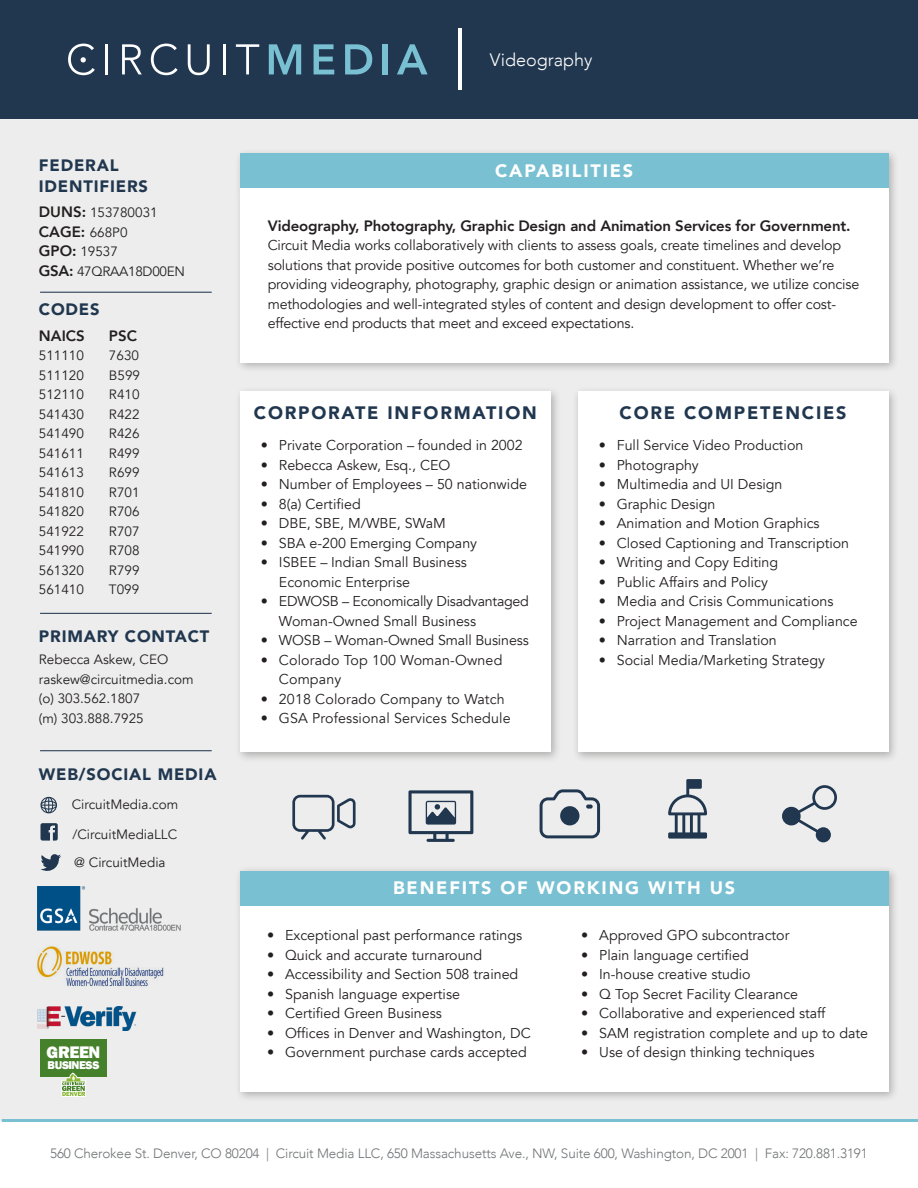
<style>
.page{position:relative;width:918px;height:1188px;background:#ecedec}
.page>*{position:absolute;margin:0;border:0;box-sizing:border-box;transform-origin:0 0}
.t1{font:900 18px "Avenir";letter-spacing:.1em;color:#21374f}
.t2{font:900 18px "Avenir";letter-spacing:.1em;color:#fff}
.t3{font:300 18px "Avenir";color:#fff}
.t4{font:800 17.25px "Franklin Gothic";letter-spacing:-.02em;color:#fff}
.t5{font:900 16.5px/21px "Avenir";letter-spacing:.05em;color:#21374f}
.t6{font:800 15px "Avenir";letter-spacing:-.01em;color:#231f20}
.t7{font:14.25px/19.5px "Avenir";color:#231f20}
.t8{font:14.25px/19.5px "Avenir";letter-spacing:-.02em;color:#231f20}
.t9{font:13.5px/19.5px "Avenir";color:#231f20}
.t10{font:300 13.5px "Avenir";letter-spacing:-.01em;color:#707375}
.t11{font:13.5px "Avenir";letter-spacing:-.02em;color:#231f20}
.t12{font:800 11.55px "Franklin Gothic";letter-spacing:-.02em;color:#fff}
.s1{font-weight:800;font-size:15px}
.s2{font-weight:400;font-size:13.5px}
</style>
<div class="page">
<div style="left:234px;top:148px;width:665px;height:225px;background:#231f20;opacity:.3"></div>
<div style="left:240px;top:155px;width:648px;height:207px;background:#fff"></div>
<div style="left:240px;top:154px;width:648px;height:34px;background:#79c0d2"></div>
<div style="left:0;top:1122px;width:918px;height:66px;background:#fff"></div>
<div style="left:0;top:0;width:918px;height:119px;background:#21374f"></div>
<svg style="left:68px;top:44px;width:27px;height:31px"></svg>
<hr style="left:105px;top:44px;width:3px;height:30px;background:#fff">
<svg style="left:122px;top:44px;width:20px;height:30px"></svg>
<svg style="left:151px;top:44px;width:27px;height:31px"></svg>
<svg style="left:188px;top:44px;width:22px;height:31px"></svg>
<hr style="left:223px;top:44px;width:3px;height:30px;background:#fff">
<svg style="left:236px;top:44px;width:23px;height:30px"></svg>
<svg style="left:269px;top:44px;width:32px;height:30px"></svg>
<svg style="left:314px;top:44px;width:20px;height:30px"></svg>
<svg style="left:345px;top:44px;width:27px;height:30px"></svg>
<div style="left:383px;top:44px;width:5px;height:30px;background:#79c0d2"></div>
<svg style="left:397px;top:44px;width:31px;height:30px"></svg>
<svg style="left:40px;top:797px;width:17px;height:16px"></svg>
<svg style="left:41px;top:854px;width:20px;height:17px"></svg>
<svg style="left:40px;top:823px;width:18px;height:18px"></svg>
<div style="left:40px;top:1039px;width:67px;height:38px;background:#45802a"></div>
<svg style="left:61px;top:1072px;width:25px;height:25px"></svg>
<img style="left:37px;top:886px;width:144px;height:45px">
<hr style="left:459px;top:29px;width:3px;height:61px;background:#fff">
<div style="left:234px;top:866px;width:665px;height:237px;background:#231f20;opacity:.3"></div>
<div style="left:240px;top:871px;width:648px;height:221px;background:#fff"></div>
<div style="left:240px;top:871px;width:648px;height:34px;background:#79c0d2"></div>
<hr style="left:2px;top:1119px;width:916px;height:3px;background:#79c0d2">
<hr style="left:40px;top:613px;width:172px;height:1px;background:#21374f">
<hr style="left:40px;top:292px;width:172px;height:1px;background:#21374f">
<hr style="left:40px;top:750px;width:172px;height:1px;background:#21374f">
<img style="left:38px;top:1007px;width:98px;height:23px">
<img style="left:37px;top:946px;width:127px;height:41px">
<div style="left:234px;top:386px;width:327px;height:377px;background:#231f20;opacity:.3"></div>
<div style="left:240px;top:391px;width:311px;height:361px;background:#fff"></div>
<div style="left:572px;top:386px;width:327px;height:377px;background:#231f20;opacity:.3"></div>
<div style="left:578px;top:391px;width:310px;height:361px;background:#fff"></div>
<svg style="left:668px;top:779px;width:39px;height:60px"></svg>
<svg style="left:408px;top:790px;width:65px;height:52px"></svg>
<svg style="left:540px;top:789px;width:60px;height:49px"></svg>
<svg style="left:292px;top:795px;width:64px;height:45px"></svg>
<svg style="left:782px;top:785px;width:55px;height:57px"></svg>
<p class="t5" style="left:39px;top:155px;width:111px">FEDERAL<br>IDENTIFIERS</p>
<p class="t9" style="left:39px;top:203px;width:120px"><span class="s1">DUNS:</span> 153780031</p>
<p class="t6" style="left:39px;top:220px;width:90px">CAGE: <span class="s2">668P0</span></p>
<p class="t9" style="left:39px;top:242px;width:81px"><span class="s1">GPO:</span> 19537</p>
<p class="t11" style="left:39px;top:263px;width:148px"><span class="s1">GSA:</span> 47QRAA18D00EN</p>
<p class="t5" style="left:39px;top:298px;width:62px">CODES</p>
<p class="t6" style="left:39px;top:324px;width:47px">NAICS</p>
<p class="t9" style="left:39px;top:346px;width:47px">511110</p>
<p class="t9" style="left:39px;top:366px;width:47px">511120</p>
<p class="t9" style="left:39px;top:385px;width:47px">512110</p>
<p class="t9" style="left:39px;top:405px;width:47px">541430</p>
<p class="t9" style="left:39px;top:424px;width:47px">541490</p>
<p class="t9" style="left:39px;top:444px;width:47px">541611</p>
<p class="t9" style="left:39px;top:463px;width:47px">541613</p>
<p class="t9" style="left:39px;top:483px;width:47px">541810</p>
<p class="t9" style="left:39px;top:502px;width:47px">541820</p>
<p class="t9" style="left:39px;top:522px;width:47px">541922</p>
<p class="t9" style="left:39px;top:541px;width:47px">541990</p>
<p class="t9" style="left:39px;top:561px;width:47px">561320</p>
<p class="t9" style="left:39px;top:580px;width:47px">561410</p>
<p class="t6" style="left:109px;top:324px;width:30px">PSC</p>
<p class="t9" style="left:109px;top:346px;width:32px">7630</p>
<p class="t9" style="left:109px;top:366px;width:33px">B599</p>
<p class="t9" style="left:109px;top:385px;width:32px">R410</p>
<p class="t9" style="left:109px;top:405px;width:32px">R422</p>
<p class="t9" style="left:109px;top:424px;width:32px">R426</p>
<p class="t9" style="left:109px;top:444px;width:32px">R499</p>
<p class="t9" style="left:109px;top:463px;width:32px">R699</p>
<p class="t9" style="left:109px;top:483px;width:32px">R701</p>
<p class="t9" style="left:109px;top:502px;width:32px">R706</p>
<p class="t9" style="left:109px;top:522px;width:32px">R707</p>
<p class="t9" style="left:109px;top:541px;width:32px">R708</p>
<p class="t9" style="left:109px;top:561px;width:32px">R799</p>
<p class="t9" style="left:109px;top:580px;width:32px">T099</p>
<p class="t5" style="left:39px;top:625px;width:172px">PRIMARY CONTACT</p>
<p class="t9" style="left:39px;top:650px;width:156px">Rebecca Askew, CEO raskew@circuitmedia.com (o) 303.562.1807<br>(m) 303.888.7925</p>
<p class="t5" style="left:39px;top:763px;width:179px">WEB/SOCIAL MEDIA</p>
<p class="t9" style="left:72px;top:795px;width:108px">CircuitMedia.com</p>
<p class="t9" style="left:72px;top:825px;width:106px">/CircuitMediaLLC</p>
<p class="t9" style="left:74px;top:853px;width:93px">@ CircuitMedia</p>
<p class="t4" style="left:47px;top:1041px;width:55px">GREEN</p>
<p class="t12" style="left:48px;top:1057px;width:53px">BUSINESS</p>
<p class="t3" style="left:490px;top:49px;width:104px">Videography</p>
<p class="t2" style="left:495px;top:155px;width:140px">CAPABILITIES</p>
<p class="t6" style="left:268px;top:214px;width:584px">Videography, Photography, Graphic Design and Animation Services for Government.</p>
<p class="t7" style="left:268px;top:236px;width:593px">Circuit Media works collaboratively with clients to assess goals, create timelines and develop solutions that provide positive outcomes for both customer and constituent. Whether we’re providing videography, photography, graphic design or animation assistance, we utilize concise methodologies and well-integrated styles of content and design development to offer cost&shy;effective end products that meet and exceed expectations.</p>
<p class="t1" style="left:254px;top:397px;width:284px">CORPORATE INFORMATION</p>
<p class="t1" style="left:620px;top:397px;width:229px">CORE COMPETENCIES</p>
<p class="t7" style="left:261px;top:436px;width:263px">• Private Corporation – founded in 2002</p>
<p class="t7" style="left:261px;top:455px;width:191px">• Rebecca Askew, Esq., CEO</p>
<p class="t7" style="left:261px;top:475px;width:268px">• Number of Employees – 50 nationwide</p>
<p class="t7" style="left:261px;top:494px;width:101px">• 8(a) Certified</p>
<p class="t7" style="left:261px;top:514px;width:186px">• DBE, SBE, M/WBE, SWaM</p>
<p class="t7" style="left:261px;top:533px;width:218px">• SBA e-200 Emerging Company</p>
<p class="t7" style="left:279px;top:553px;width:190px;text-indent:-18px">• ISBEE – Indian Small Business<br>Economic Enterprise</p>
<p class="t8" style="left:279px;top:592px;width:252px;text-indent:-18px">• EDWOSB – Economically Disadvantaged<br>Woman-Owned Small Business</p>
<p class="t7" style="left:261px;top:631px;width:269px">• WOSB – Woman-Owned Small Business</p>
<p class="t7" style="left:279px;top:650px;width:225px;text-indent:-18px">• Colorado Top 100 Woman-Owned<br>Company</p>
<p class="t7" style="left:261px;top:689px;width:245px">• 2018 Colorado Company to Watch</p>
<p class="t7" style="left:261px;top:709px;width:251px">• GSA Professional Services Schedule</p>
<p class="t7" style="left:599px;top:436px;width:206px">• Full Service Video Production</p>
<p class="t7" style="left:599px;top:455px;width:102px">• Photography</p>
<p class="t7" style="left:599px;top:475px;width:185px">• Multimedia and UI Design</p>
<p class="t7" style="left:599px;top:494px;width:118px">• Graphic Design</p>
<p class="t7" style="left:599px;top:514px;width:222px">• Animation and Motion Graphics</p>
<p class="t7" style="left:599px;top:533px;width:252px">• Closed Captioning and Transcription</p>
<p class="t7" style="left:599px;top:553px;width:181px">• Writing and Copy Editing</p>
<p class="t7" style="left:599px;top:572px;width:171px">• Public Affairs and Policy</p>
<p class="t7" style="left:599px;top:592px;width:236px">• Media and Crisis Communications</p>
<p class="t7" style="left:599px;top:611px;width:260px">• Project Management and Compliance</p>
<p class="t7" style="left:599px;top:631px;width:180px">• Narration and Translation</p>
<p class="t7" style="left:599px;top:650px;width:228px">• Social Media/Marketing Strategy</p>
<p class="t2" style="left:393px;top:872px;width:344px">BENEFITS OF WORKING WITH US</p>
<p class="t7" style="left:267px;top:926px;width:257px">• Exceptional past performance ratings</p>
<p class="t7" style="left:267px;top:945px;width:217px">• Quick and accurate turnaround</p>
<p class="t7" style="left:267px;top:965px;width:253px">• Accessibility and Section 508 trained</p>
<p class="t7" style="left:267px;top:984px;width:194px">• Spanish language expertise</p>
<p class="t7" style="left:267px;top:1004px;width:176px">• Certified Green Business</p>
<p class="t7" style="left:267px;top:1023px;width:265px">• Offices in Denver and Washington, DC</p>
<p class="t7" style="left:267px;top:1043px;width:261px">• Government purchase cards accepted</p>
<p class="t7" style="left:581px;top:926px;width:210px">• Approved GPO subcontractor</p>
<p class="t7" style="left:581px;top:945px;width:169px">• Plain language certified</p>
<p class="t7" style="left:581px;top:965px;width:171px">• In-house creative studio</p>
<p class="t7" style="left:581px;top:984px;width:218px">• Q Top Secret Facility Clearance</p>
<p class="t7" style="left:581px;top:1004px;width:246px">• Collaborative and experienced staff</p>
<p class="t7" style="left:581px;top:1023px;width:288px">• SAM registration complete and up to date</p>
<p class="t7" style="left:581px;top:1043px;width:235px">• Use of design thinking techniques</p>
<p class="t10" style="left:50px;top:1145px;width:819px">560 Cherokee St. Denver, CO 80204 | Circuit Media LLC, 650 Massachusetts Ave., NW, Suite 600, Washington, DC 2001 | Fax: 720.881.3191</p>
</div>
